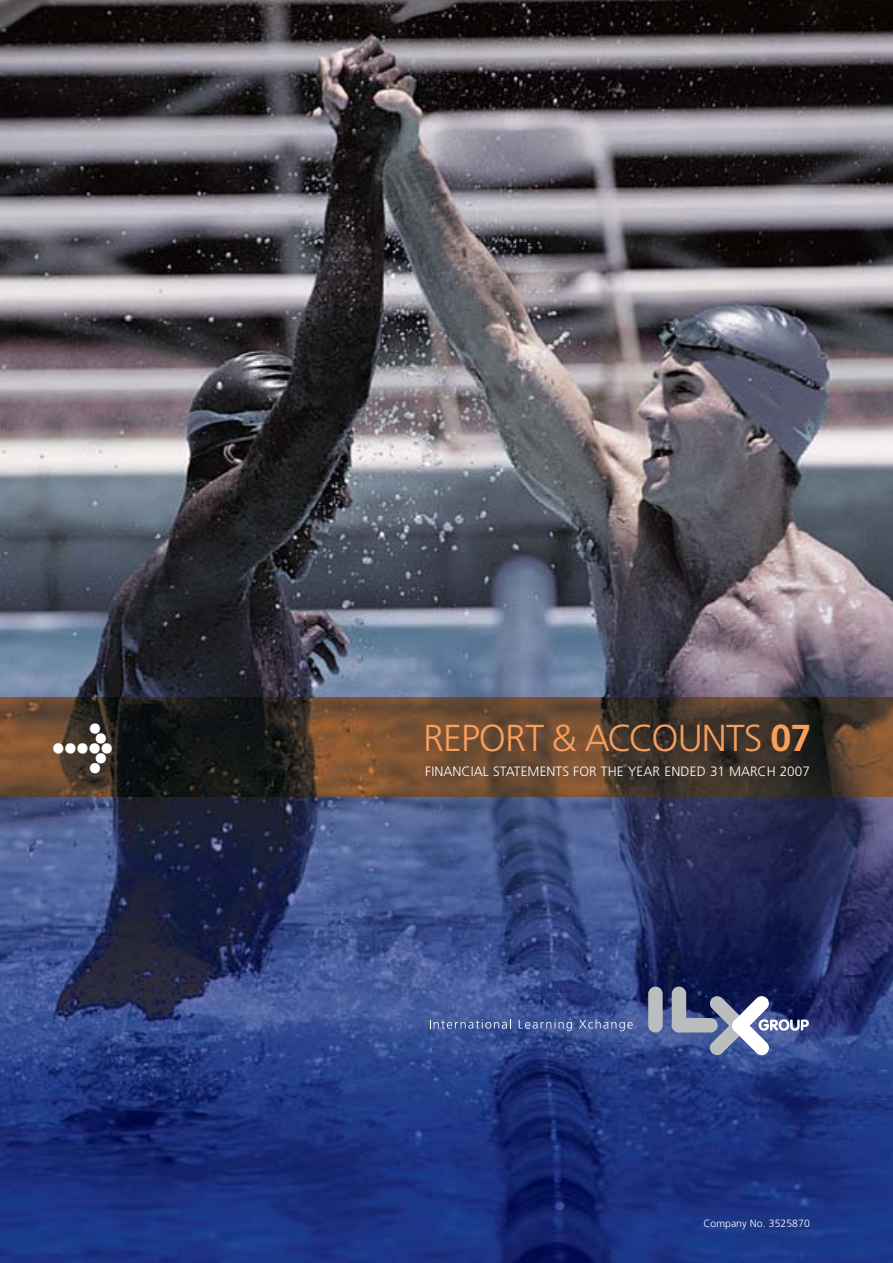
<style>
.page{position:relative;width:893px;height:1263px;background:#fff}
.page>*{position:absolute;margin:0;border:0;box-sizing:border-box;transform-origin:0 0}
.t1{font:900 47.85px "Meta Plus";color:#fff}
.t2{font:300 37.5px "Frutiger";letter-spacing:-.02em;color:#f89f5c}
.t3{font:300 13.5px "Frutiger";letter-spacing:.005em;color:#fff}
.t4{font:300 10.5px "Frutiger";color:#fff}
.s1{font-weight:700}
</style>
<div class="page">
<img style="left:0;top:0;width:892px;height:1263px">
<img style="left:0;top:697px;width:892px;height:100px">
<div style="left:648px;top:987px;width:14px;height:45px;background:#bbbdbf;border-radius:7px"></div>
<div style="left:671px;top:1018px;width:46px;height:14px;background:#4f62a1;border-radius:7px"></div>
<div style="left:671px;top:987px;width:15px;height:45px;background:#bbbdbf;border-radius:7px"></div>
<svg style="left:673px;top:988px;width:135px;height:67px"></svg>
<svg style="left:429px;top:1019px;width:82px;height:10px"></svg>
<svg style="left:518px;top:1019px;width:54px;height:12px"></svg>
<svg style="left:579px;top:1019px;width:53px;height:12px"></svg>
<h1 class="t1" style="left:51px;top:725px;width:65px">&gt;</h1>
<h2 class="t2" style="left:423px;top:722px;width:390px">REPORT &amp; ACCOUNTS <span class="s1">07</span></h2>
<p class="t3" style="left:425px;top:766px;width:386px">FINANCIAL STATEMENTS FOR THE YEAR ENDED 31 MARCH 2007</p>
<p class="t4" style="left:703px;top:1219px;width:108px">Company No. 3525870</p>
</div>
